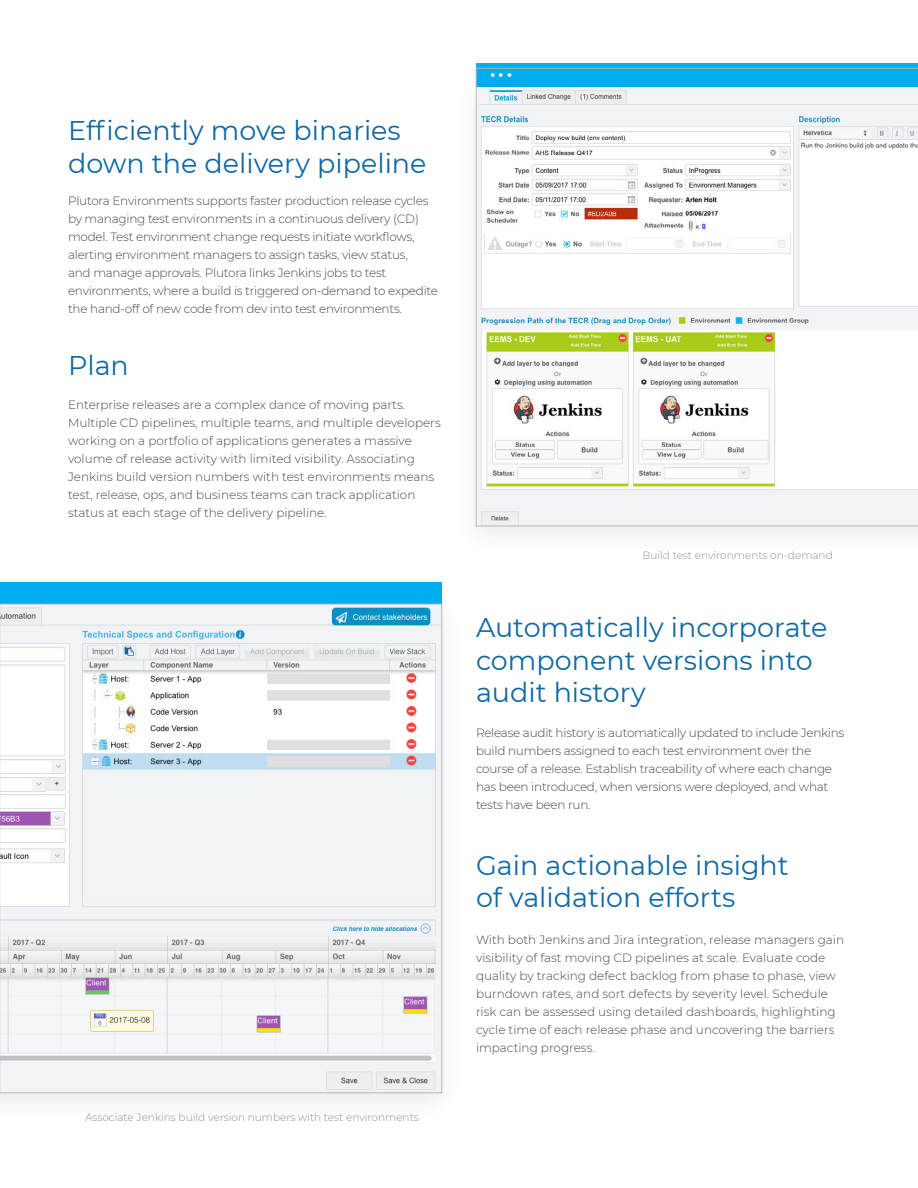
<style>
.page{position:relative;width:918px;height:1188px;background:#fff}
.page>*{position:absolute;margin:0;border:0;box-sizing:border-box;transform-origin:0 0}
.t1{font:27px/32.4px "Montserrat";color:#1169a3}
.t2{font:300 12px/18px "Montserrat";letter-spacing:-.015em;color:#404a52}
.t3{font:300 10.5px "Montserrat";color:#8c9297}
</style>
<div class="page">
<div style="left:452px;top:54px;width:466px;height:505px;background:#000;opacity:.08"></div>
<svg style="left:476px;top:68px;width:442px;height:458px"></svg>
<div style="left:0;top:582px;width:442px;height:23px;background:#00aeef"></div>
<div style="left:0;top:589px;width:466px;height:536px;background:#000;opacity:.08"></div>
<img style="left:2px;top:606px;width:438px;height:485px">
<h1 class="t1" style="left:68px;top:113px;width:360px">Efficiently move binaries down the delivery pipeline</h1>
<p class="t2" style="left:68px;top:192px;width:372px">Plutora Environments supports faster production release cycles by managing test environments in a continuous delivery (CD) model. Test environment change requests initiate workflows, alerting environment managers to assign tasks, view status,<br>and manage approvals. Plutora links Jenkins jobs to test environments, where a build is triggered on-demand to expedite the hand-off of new code from dev into test environments.</p>
<h1 class="t1" style="left:68px;top:349px;width:62px">Plan</h1>
<p class="t2" style="left:68px;top:397px;width:374px">Enterprise releases are a complex dance of moving parts.<br>Multiple CD pipelines, multiple teams, and multiple developers working on a portfolio of applications generates a massive volume of release activity with limited visibility. Associating Jenkins build version numbers with test environments means test, release, ops, and business teams can track application status at each stage of the delivery pipeline.</p>
<p class="t3" style="left:85px;top:1113px;width:335px">Associate Jenkins build version numbers with test environments</p>
<p class="t3" style="left:642px;top:551px;width:192px">Build test environments on-demand</p>
<h1 class="t1" style="left:476px;top:611px;width:353px">Automatically incorporate component versions into audit history</h1>
<p class="t2" style="left:476px;top:725px;width:370px">Release audit history is automatically updated to include Jenkins build numbers assigned to each test environment over the course of a release. Establish traceability of where each change has been introduced, when versions were deployed, and what tests have been run.</p>
<h1 class="t1" style="left:476px;top:848px;width:314px">Gain actionable insight of validation efforts</h1>
<p class="t2" style="left:476px;top:932px;width:370px">With both Jenkins and Jira integration, release managers gain visibility of fast moving CD pipelines at scale. Evaluate code quality by tracking defect backlog from phase to phase, view burndown rates, and sort defects by severity level. Schedule risk can be assessed using detailed dashboards, highlighting cycle time of each release phase and uncovering the barriers impacting progress.</p>
</div>
